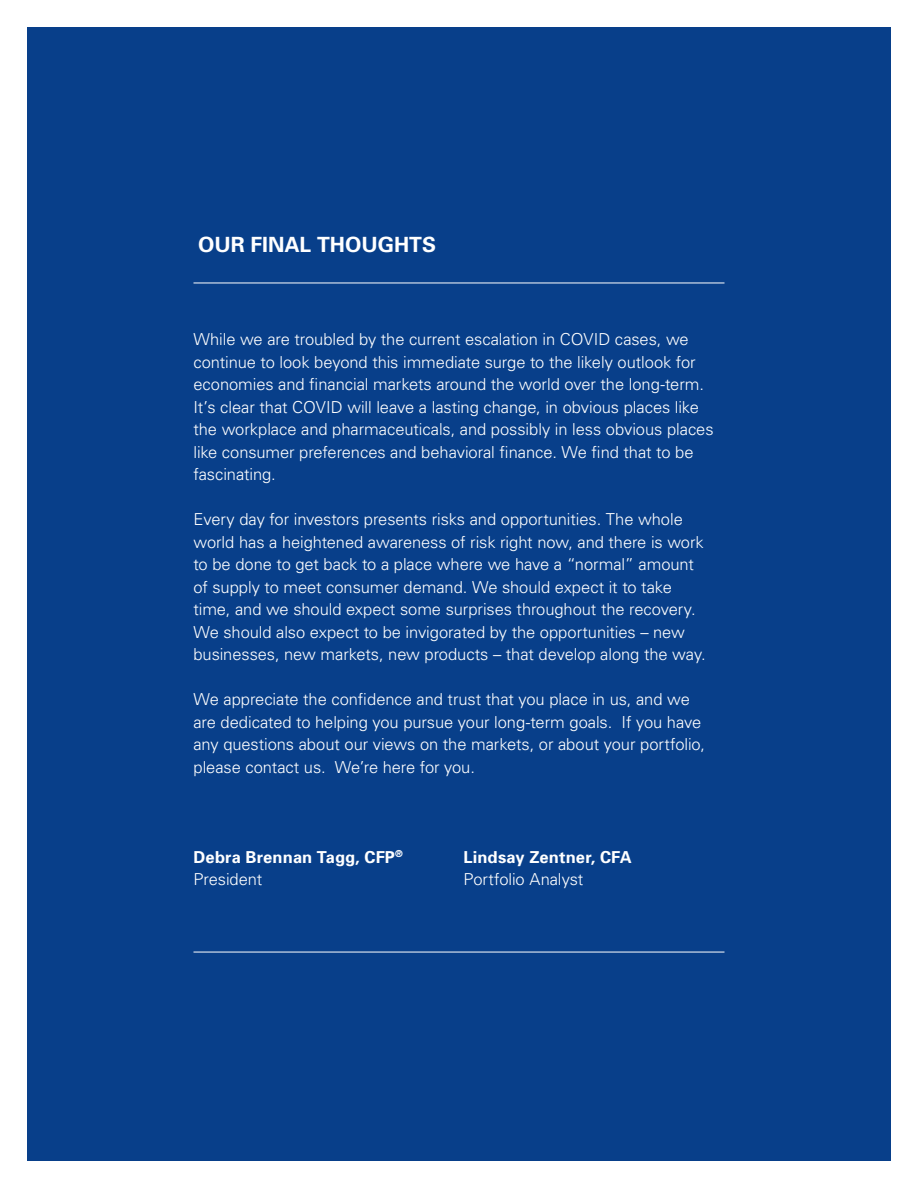
<style>
.page{position:relative;width:918px;height:1188px;background:#fff}
.page>*{position:absolute;margin:0;border:0;box-sizing:border-box;transform-origin:0 0}
.t1{font:700 21px "Univers";color:#fff}
.t2{font:300 16.5px/22.5px "Univers";letter-spacing:-.005em;color:#fff}
.t3{font:700 16.5px "Univers";letter-spacing:.005em;color:#fff}
</style>
<div class="page">
<div style="left:27px;top:27px;width:864px;height:1134px;background:#083f8a"></div>
<hr style="left:194px;top:283px;width:530px;height:1px;background:#fff">
<hr style="left:194px;top:952px;width:530px;height:1px;background:#fff">
<p class="t1" style="left:198px;top:231px;width:240px">OUR FINAL THOUGHTS</p>
<p class="t2" style="left:194px;top:328px;width:522px">While we are troubled by the current escalation in COVID cases, we continue to look beyond this immediate surge to the likely outlook for economies and financial markets around the world over the long-term.<br>It’s clear that COVID will leave a lasting change, in obvious places like the workplace and pharmaceuticals, and possibly in less obvious places like consumer preferences and behavioral finance. We find that to be fascinating.</p>
<p class="t2" style="left:194px;top:508px;width:514px">Every day for investors presents risks and opportunities. The whole world has a heightened awareness of risk right now, and there is work to be done to get back to a place where we have a “normal” amount of supply to meet consumer demand. We should expect it to take time, and we should expect some surprises throughout the recovery.<br>We should also expect to be invigorated by the opportunities – new businesses, new markets, new products – that develop along the way.</p>
<p class="t2" style="left:194px;top:688px;width:513px">We appreciate the confidence and trust that you place in us, and we are dedicated to helping you pursue your long-term goals. If you have any questions about our views on the markets, or about your portfolio, please contact us. We’re here for you.</p>
<p class="t3" style="left:194px;top:846px;width:211px">Debra Brennan Tagg, CFP<sup>®</sup></p>
<p class="t3" style="left:463px;top:846px;width:170px">Lindsay Zentner, CFA</p>
<p class="t2" style="left:193px;top:868px;width:70px">President</p>
<p class="t2" style="left:463px;top:868px;width:121px">Portfolio Analyst</p>
</div>
